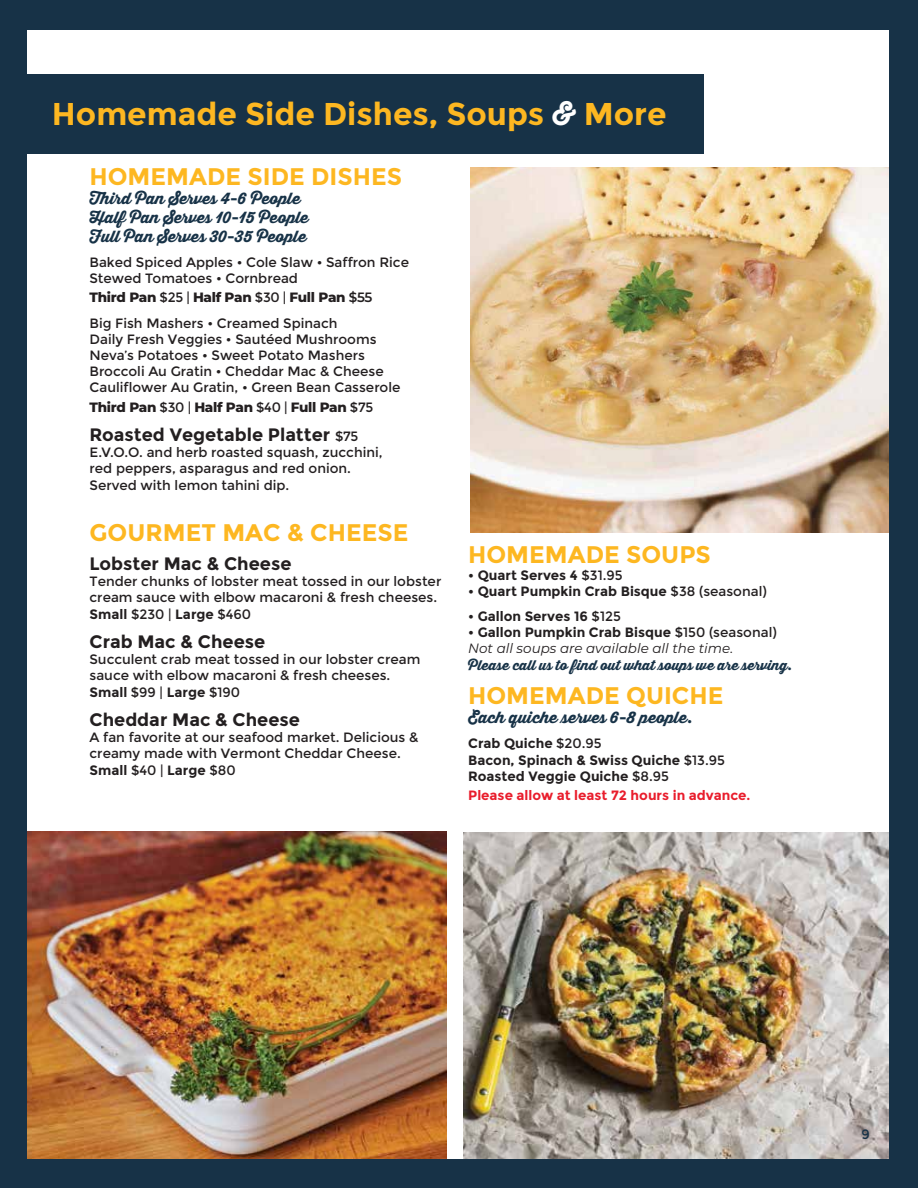
<style>
.page{position:relative;width:918px;height:1188px;background:#173247}
.page>*{position:absolute;margin:0;border:0;box-sizing:border-box;transform-origin:0 0}
.t1{font:700 31.5px "Montserrat";color:#fdb721}
.t2{font:700 24px "Montserrat";color:#fdb721}
.t3{font:700 18px "Montserrat";color:#231f20}
.t4{font:15.75px/18.9px "Thirsty Script Extrabold Demo";color:#173247}
.t5{font:13.5px/16.2px "Montserrat";color:#231f20}
.t6{font:700 13.5px/16.2px "Montserrat";color:#231f20}
.t7{font:italic 13.5px/16.2px "Montserrat";color:#231f20}
.t8{font:13.5px "Thirsty Script Extrabold Demo";color:#173247}
.t9{font:700 13.5px "Montserrat";color:#e91d2c}
.t10{font:800 13.5px "Montserrat";letter-spacing:-.02em;color:#231f20}
.t11{font:13.5px "Montserrat";color:#173247}
.s1{font-family:"Thirsty Script Extrabold Demo";font-weight:400;color:#fff}
.s2{font-family:"Montserrat";font-weight:700}
.s3{font-weight:800}
.s4{font-weight:600}
.s5{font-weight:400}
.s6{font-weight:400;font-size:13.5px}
.s7{font-weight:700}
.s8{font-weight:700;font-style:normal}
.s9{font-style:normal}
</style>
<div class="page">
<div style="left:27px;top:30px;width:862px;height:1128px;background:#fff"></div>
<div style="left:0;top:74px;width:704px;height:79px;background:#173247"></div>
<img style="left:470px;top:168px;width:419px;height:364px">
<img style="left:27px;top:832px;width:420px;height:326px">
<img style="left:464px;top:832px;width:425px;height:326px">
<h1 class="t1" style="left:52px;top:95px;width:616px">Homemade Side Dishes, Soups <span class="s1">&amp;</span> More</h1>
<h2 class="t2" style="left:90px;top:162px;width:314px">HOMEMADE SIDE DISHES</h2>
<p class="t4" style="left:90px;top:189px;width:221px">Third Pan Serves 4<span class="s2">-</span>6 People<br>Half Pan Serves 10<span class="s2">-</span>15 People<br>Full Pan Serves 30<span class="s2">-</span>35 People</p>
<p class="t5" style="left:90px;top:254px;width:321px">Baked Spiced Apples • Cole Slaw • Saffron Rice<br>Stewed Tomatoes • Cornbread</p>
<p class="t5" style="left:90px;top:285px;width:284px;line-height:25.2px"><span class="s3">Third Pan</span> $25 | <span class="s3">Half Pan</span> $30 | <span class="s3">Full Pan</span> <span class="s4">$55<br></span>Big Fish Mashers • Creamed Spinach</p>
<p class="t5" style="left:90px;top:331px;width:312px">Daily Fresh Veggies • Sautéed Mushrooms Neva’s Potatoes • Sweet Potato Mashers Broccoli Au Gratin • Cheddar Mac &amp; Cheese Cauliflower Au Gratin, • Green Bean Casserole</p>
<p class="t10" style="left:90px;top:397px;width:285px">Third Pan <span class="s5">$30 |</span> Half Pan <span class="s5">$40 |</span> Full Pan <span class="s5">$75</span></p>
<h3 class="t3" style="left:90px;top:424px;width:270px">Roasted Vegetable Platter <span class="s6">$75</span></h3>
<p class="t5" style="left:90px;top:444px;width:295px">E.V.O.O. and herb roasted squash, zucchini, red peppers, asparagus and red onion.<br>Served with lemon tahini dip.</p>
<h2 class="t2" style="left:90px;top:518px;width:320px">GOURMET MAC &amp; CHEESE</h2>
<h3 class="t3" style="left:90px;top:553px;width:204px">Lobster Mac &amp; Cheese</h3>
<p class="t5" style="left:90px;top:573px;width:353px">Tender chunks of lobster meat tossed in our lobster cream sauce with elbow macaroni &amp; fresh cheeses.<br><span class="s7">Small</span> $230 | <span class="s7">Large</span> $460</p>
<h3 class="t3" style="left:90px;top:631px;width:177px">Crab Mac &amp; Cheese</h3>
<p class="t5" style="left:90px;top:651px;width:332px">Succulent crab meat tossed in our lobster cream sauce with elbow macaroni &amp; fresh cheeses.<br><span class="s7">Small</span> $99 | <span class="s7">Large</span> $190</p>
<h3 class="t3" style="left:90px;top:709px;width:212px">Cheddar Mac &amp; Cheese</h3>
<p class="t5" style="left:90px;top:729px;width:330px">A fan favorite at our seafood market. Delicious &amp; creamy made with Vermont Cheddar Cheese.<br><span class="s7">Small</span> $40 | <span class="s7">Large</span> $80</p>
<h2 class="t2" style="left:468px;top:541px;width:244px">HOMEMADE SOUPS</h2>
<p class="t6" style="left:468px;top:567px;width:156px">• Quart Serves 4 <span class="s5">$31.95</span></p>
<p class="t6" style="left:468px;top:583px;width:300px">• Quart Pumpkin Crab Bisque <span class="s5">$38 (seasonal)</span></p>
<p class="t6" style="left:468px;top:608px;width:154px">• Gallon Serves 16 <span class="s5">$125</span></p>
<p class="t7" style="left:468px;top:624px;width:310px"><span class="s8">• Gallon Pumpkin Crab Bisque</span> <span class="s9">$150 (seasonal)<br></span>Not all soups are available all the time.</p>
<p class="t8" style="left:468px;top:655px;width:326px">Please call us to find out what soups we are serving.</p>
<h2 class="t2" style="left:468px;top:682px;width:257px">HOMEMADE QUICHE</h2>
<p class="t4" style="left:468px;top:708px;width:226px">Each quiche serves 6<span class="s2">-</span>8 people.</p>
<p class="t6" style="left:468px;top:736px;width:258px">Crab Quiche <span class="s5">$20.95<br></span>Bacon, Spinach &amp; Swiss Quiche <span class="s5">$13.95<br></span>Roasted Veggie Quiche <span class="s5">$8.95</span></p>
<p class="t9" style="left:468px;top:787px;width:284px">Please allow at least 72 hours in advance.</p>
<p class="t11" style="left:862px;top:1126px;width:10px">9</p>
</div>
